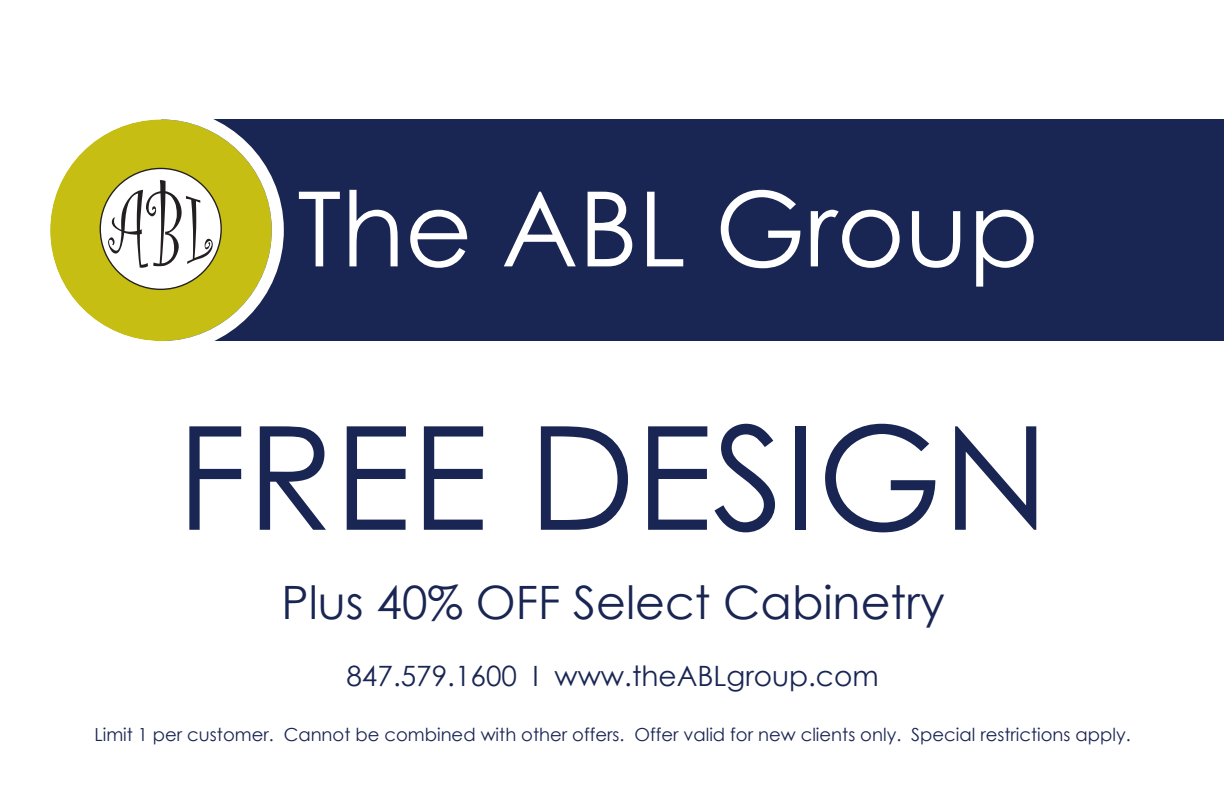
<style>
.page{position:relative;width:1224px;height:792px;background:#fff}
.page>*{position:absolute;margin:0;border:0;box-sizing:border-box;transform-origin:0 0}
.t1{font:144px "Century Gothic";color:#192553}
.t2{font:104px "Century Gothic";color:#fff}
.t3{font:46px "Century Gothic";color:#192553}
.t4{font:28px "Century Gothic";color:#192553}
.t5{font:18px "Century Gothic";color:#192553}
</style>
<div class="page">
<div style="left:161px;top:119px;width:1063px;height:222px;background:#192553"></div>
<svg style="left:50px;top:119px;width:228px;height:222px"></svg>
<h2 class="t2" style="left:297px;top:156px;width:743px">The ABL Group</h2>
<h1 class="t1" style="left:177px;top:377px;width:874px">FREE DESIGN</h1>
<h3 class="t3" style="left:282px;top:571px;width:665px">Plus 40% OFF Select Cabinetry</h3>
<h3 class="t4" style="left:346px;top:656px;width:534px">847.579.1600 I www.theABLgroup.com</h3>
<p class="t5" style="left:95px;top:722px;width:1038px">Limit 1 per customer. Cannot be combined with other offers. Offer valid for new clients only. Special restrictions apply.</p>
</div>
